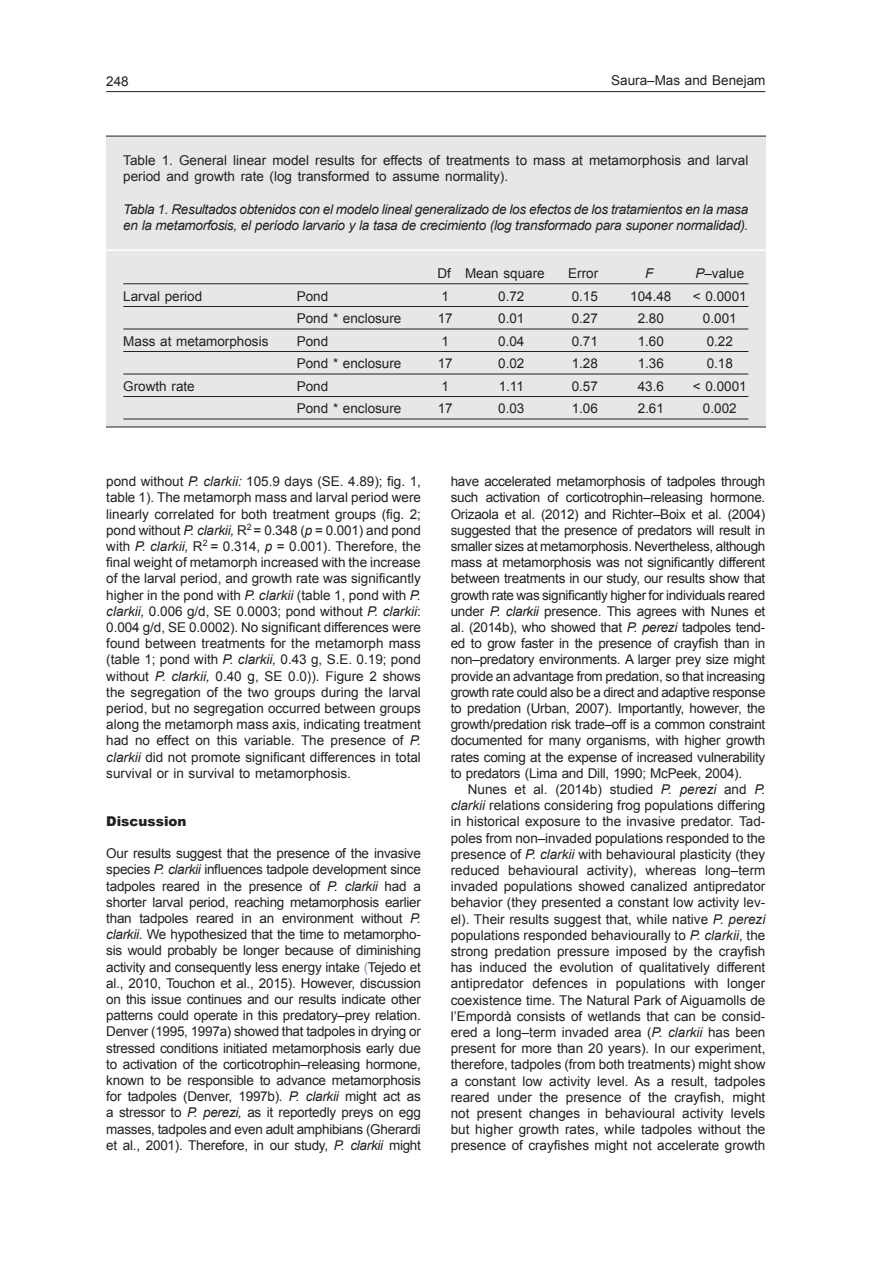
<style>
.page{position:relative;width:893px;height:1263px;background:#fff}
.page>*{position:absolute;margin:0;border:0;box-sizing:border-box;transform-origin:0 0}
.Normal_1º_ang{font:13.5px/16.2px "Arial";letter-spacing:-.02em;color:#231f20;text-align:justify}
.Normal_ang{font:13.5px/16.2px "Arial";color:#231f20;text-align:justify}
.Norm_1ª-ult_ang{font:13.5px/16.2px "Arial";color:#231f20;text-align:justify}
.Tau_cap_2_esp{font:italic 13.5px/16.2px "Arial";letter-spacing:-.02em;color:#231f20}
.Taules_1{font:13.5px "Arial";color:#231f20}
.Tau_cap_1_ang{font:13.5px/16.2px "Arial";color:#231f20}
.Taula_1-1_linia{font:13.5px "Arial";color:#231f20}
.Subtítol_1{font:900 13.5px "Arial";color:#231f20}
.Normal_ang-2{font:italic 13.5px "Arial";color:#231f20}
.s1{font-style:italic}
.s2{color:#8496b0}
</style>
<div class="page">
<hr style="left:106px;top:91px;width:659px;height:1px;background:#231f20">
<div style="left:74px;top:136px;width:741px;height:291px;background:#e6e7e9"></div>
<hr style="left:106px;top:249px;width:659px;height:2px;background:#fff">
<hr style="left:123px;top:283px;width:625px;height:1px;background:#231f20">
<hr style="left:123px;top:306px;width:625px;height:1px;background:#231f20">
<hr style="left:123px;top:329px;width:625px;height:1px;background:#231f20">
<hr style="left:123px;top:351px;width:625px;height:1px;background:#231f20">
<hr style="left:123px;top:374px;width:625px;height:1px;background:#231f20">
<hr style="left:123px;top:396px;width:625px;height:1px;background:#231f20">
<hr style="left:123px;top:419px;width:625px;height:1px;background:#231f20">
<div style="left:39px;top:104px;width:67px;height:339px;background:#fff"></div>
<div style="left:766px;top:116px;width:67px;height:332px;background:#fff"></div>
<p class="Normal_ang" style="left:106px;top:73px;width:24px">248</p>
<p class="Normal_ang" style="left:611px;top:73px;width:156px">Saura–Mas and Benejam</p>
<p class="Tau_cap_1_ang" style="left:123px;top:152px;width:627px">Table 1. General linear model results for effects of treatments to mass at metamorphosis and larval period and growth rate (log transformed to assume normality).</p>
<p class="Tau_cap_2_esp" style="left:123px;top:201px;width:626px">Tabla 1. Resultados obtenidos con el modelo lineal generalizado de los efectos de los tratamientos en la masa en la metamorfosis, el período larvario y la tasa de crecimiento (log transformado para suponer normalidad).</p>
<p class="Normal_ang" style="left:437px;top:266px;width:109px">Df Mean square</p>
<p class="Normal_ang" style="left:568px;top:266px;width:31px">Error</p>
<p class="Normal_ang-2" style="left:645px;top:265px;width:10px">F</p>
<p class="Normal_ang" style="left:695px;top:266px;width:50px"><span class="s1">P</span>–value</p>
<p class="Taula_1-1_linia" style="left:123px;top:287px;width:80px">Larval period</p>
<p class="Taula_1-1_linia" style="left:297px;top:287px;width:33px">Pond</p>
<p class="Taula_1-1_linia" style="left:442px;top:287px;width:9px">1</p>
<p class="Taula_1-1_linia" style="left:498px;top:287px;width:28px">0.72</p>
<p class="Taula_1-1_linia" style="left:572px;top:287px;width:28px">0.15</p>
<p class="Taula_1-1_linia" style="left:630px;top:287px;width:43px">104.48</p>
<p class="Taula_1-1_linia" style="left:693px;top:287px;width:55px">&lt; 0.0001</p>
<p class="Taules_1" style="left:297px;top:310px;width:106px">Pond * enclosure</p>
<p class="Taules_1" style="left:438px;top:310px;width:17px">17</p>
<p class="Taules_1" style="left:498px;top:310px;width:28px">0.01</p>
<p class="Taules_1" style="left:572px;top:310px;width:28px">0.27</p>
<p class="Taules_1" style="left:638px;top:310px;width:28px">2.80</p>
<p class="Taules_1" style="left:703px;top:310px;width:35px">0.001</p>
<p class="Taules_1" style="left:123px;top:332px;width:147px">Mass at metamorphosis</p>
<p class="Taules_1" style="left:297px;top:332px;width:33px">Pond</p>
<p class="Taules_1" style="left:442px;top:332px;width:9px">1</p>
<p class="Taules_1" style="left:498px;top:332px;width:28px">0.04</p>
<p class="Taules_1" style="left:572px;top:332px;width:28px">0.71</p>
<p class="Taules_1" style="left:638px;top:332px;width:28px">1.60</p>
<p class="Taules_1" style="left:707px;top:332px;width:28px">0.22</p>
<p class="Taules_1" style="left:297px;top:355px;width:106px">Pond * enclosure</p>
<p class="Taules_1" style="left:438px;top:355px;width:17px">17</p>
<p class="Taules_1" style="left:498px;top:355px;width:28px">0.02</p>
<p class="Taules_1" style="left:572px;top:355px;width:28px">1.28</p>
<p class="Taules_1" style="left:638px;top:355px;width:28px">1.36</p>
<p class="Taules_1" style="left:707px;top:355px;width:28px">0.18</p>
<p class="Taules_1" style="left:123px;top:377px;width:73px">Growth rate</p>
<p class="Taules_1" style="left:297px;top:377px;width:33px">Pond</p>
<p class="Taules_1" style="left:442px;top:377px;width:9px">1</p>
<p class="Taules_1" style="left:499px;top:377px;width:27px">1.11</p>
<p class="Taules_1" style="left:572px;top:377px;width:28px">0.57</p>
<p class="Taules_1" style="left:638px;top:377px;width:28px">43.6</p>
<p class="Taules_1" style="left:693px;top:377px;width:55px">&lt; 0.0001</p>
<p class="Taules_1" style="left:297px;top:400px;width:106px">Pond * enclosure</p>
<p class="Taules_1" style="left:438px;top:400px;width:17px">17</p>
<p class="Taules_1" style="left:498px;top:400px;width:28px">0.03</p>
<p class="Taules_1" style="left:572px;top:400px;width:28px">1.06</p>
<p class="Taules_1" style="left:638px;top:400px;width:28px">2.61</p>
<p class="Taules_1" style="left:703px;top:400px;width:35px">0.002</p>
<p class="Norm_1ª-ult_ang" style="left:106px;top:473px;width:316px">pond without <span class="s1">P. clarkii:</span> 105.9 days (SE. 4.89); fig. 1, table 1). The metamorph mass and larval period were linearly correlated for both treatment groups (fig. 2; pond without <span class="s1">P. clarkii,</span> R<sup>2</sup> = 0.348 (<span class="s1">p</span> = 0.001) and pond with <span class="s1">P. clarkii,</span> R<sup>2</sup> = 0.314, <span class="s1">p</span> = 0.001). Therefore, the final weight of metamorph increased with the increase of the larval period, and growth rate was significantly higher in the pond with <span class="s1">P. clarkii</span> (table 1, pond with <span class="s1">P. clarkii,</span> 0.006 g/d, SE 0.0003; pond without <span class="s1">P. clarkii</span>:<br>0.004 g/d, SE 0.0002). No significant differences were found between treatments for the metamorph mass (table 1; pond with <span class="s1">P. clarkii,</span> 0.43 g, S.E. 0.19; pond without <span class="s1">P. clarkii,</span> 0.40 g, SE 0.0)). Figure 2 shows the segregation of the two groups during the larval period, but no segregation occurred between groups along the metamorph mass axis, indicating treatment had no effect on this variable. The presence of <span class="s1">P. clarkii</span> did not promote significant differences in total survival or in survival to metamorphosis.</p>
<p class="Subtítol_1" style="left:106px;top:811px;width:82px">Discussion</p>
<p class="Normal_1º_ang" style="left:106px;top:845px;width:316px">Our results suggest that the presence of the invasive species <span class="s1">P. clarkii</span> influences tadpole development since tadpoles reared in the presence of <span class="s1">P. clarkii</span> had a shorter larval period, reaching metamorphosis earlier than tadpoles reared in an environment without <span class="s1">P. clarkii</span>. We hypothesized that the time to metamorpho&shy;sis would probably be longer because of diminishing activity and consequently less energy intake <span class="s2">(</span>Tejedo et al., 2010, Touchon et al., 2015). However, discussion on this issue continues and our results indicate other patterns could operate in this predatory–prey relation.<br>Denver (1995, 1997a) showed that tadpoles in drying or stressed conditions initiated metamorphosis early due to activation of the corticotrophin–releasing hormone, known to be responsible to advance metamorphosis for tadpoles (Denver, 1997b). <span class="s1">P. clarkii</span> might act as a stressor to <span class="s1">P. perezi,</span> as it reportedly preys on egg masses, tadpoles and even adult amphibians (Gherardi et al., 2001). Therefore, in our study, <span class="s1">P. clarkii</span> might</p>
<p class="Normal_1º_ang" style="left:451px;top:473px;width:316px">have accelerated metamorphosis of tadpoles through such activation of corticotrophin–releasing hormone.<br>Orizaola et al. (2012) and Richter–Boix et al. (2004) suggested that the presence of predators will result in smaller sizes at metamorphosis. Nevertheless, although mass at metamorphosis was not significantly different between treatments in our study, our results show that growth rate was significantly higher for individuals reared under <span class="s1">P. clarkii</span> presence. This agrees with Nunes et al. (2014b), who showed that <span class="s1">P. perezi</span> tadpoles tend&shy;ed to grow faster in the presence of crayfish than in non–predatory environments. A larger prey size might provide an advantage from predation, so that increasing growth rate could also be a direct and adaptive response to predation (Urban, 2007). Importantly, however, the growth/predation risk trade–off is a common constraint documented for many organisms, with higher growth rates coming at the expense of increased vulnerability to predators (Lima and Dill, 1990; McPeek, 2004).</p>
<p class="Normal_ang" style="left:451px;top:781px;width:316px;text-indent:17px">Nunes et al. (2014b) studied <span class="s1">P. perezi</span> and <span class="s1">P. clarkii</span> relations considering frog populations differing in historical exposure to the invasive predator. Tad&shy;poles from non–invaded populations responded to the presence of <span class="s1">P. clarkii</span> with behavioural plasticity (they reduced behavioural activity), whereas long–term invaded populations showed canalized antipredator behavior (they presented a constant low activity lev&shy;el). Their results suggest that, while native <span class="s1">P. perezi </span>populations responded behaviourally to <span class="s1">P. clarkii</span>, the strong predation pressure imposed by the crayfish has induced the evolution of qualitatively different antipredator defences in populations with longer coexistence time. The Natural Park of Aiguamolls de l’Empordà consists of wetlands that can be consid&shy;ered a long–term invaded area (<span class="s1">P. clarkii</span> has been present for more than 20 years). In our experiment, therefore, tadpoles (from both treatments) might show a constant low activity level. As a result, tadpoles reared under the presence of the crayfish, might not present changes in behavioural activity levels but higher growth rates, while tadpoles without the presence of crayfishes might not accelerate growth</p>
</div>
